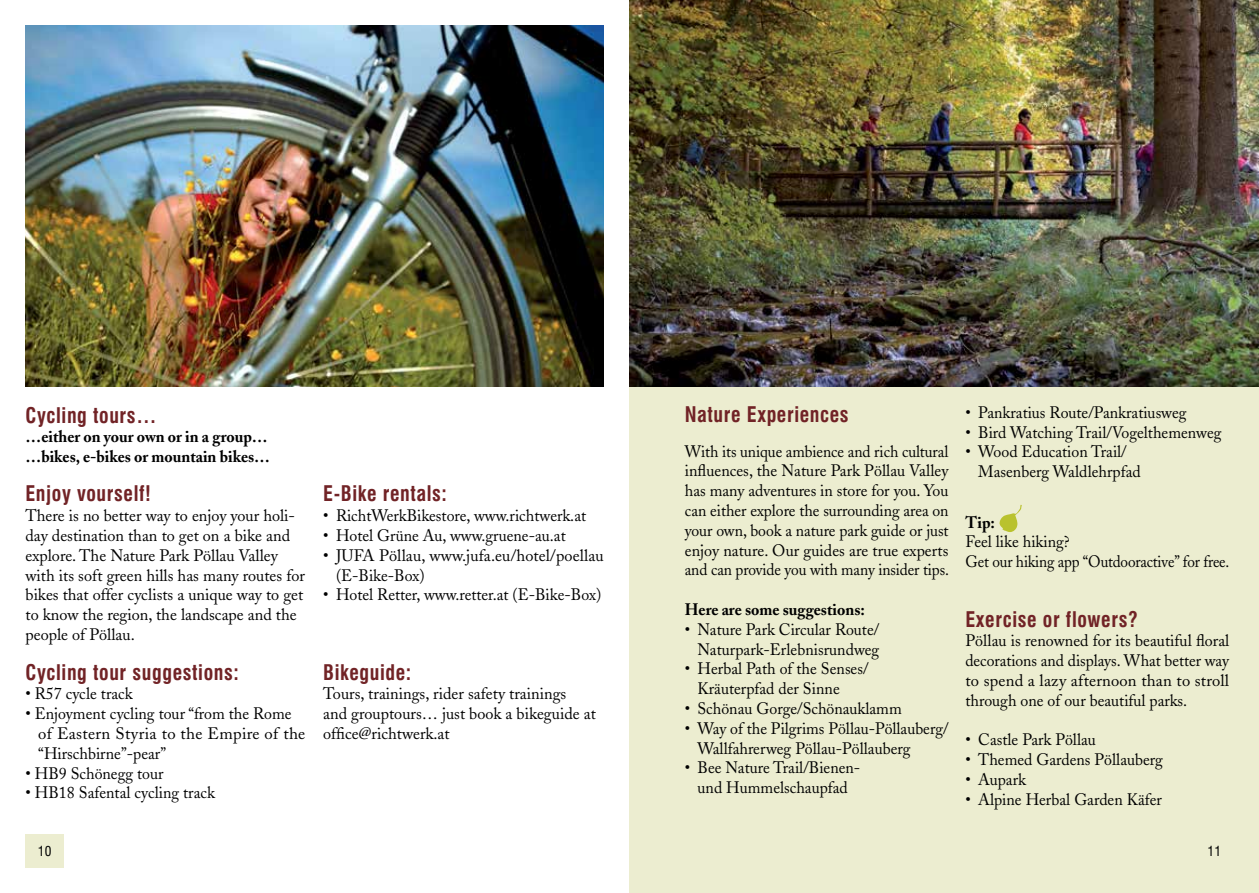
<style>
.page{position:relative;width:1259px;height:893px;background:#fff}
.page>*{position:absolute;margin:0;border:0;box-sizing:border-box;transform-origin:0 0}
.t1{font:700 condensed 21px "Swiss 721 BT";letter-spacing:.03em;color:#712326;scale:.95 1}
.t2{font:16.5px/19.8px "Adobe Caslon";color:#000;scale:.96 1}
.t3{font:16.5px/19.8px "Adobe Caslon";color:#000}
.t4{font:16.5px/19.8px "Adobe Caslon";color:#000;text-align:justify;scale:.94 1}
.t5{font:700 16.5px/19.8px "Adobe Caslon";color:#000;scale:.96 1}
.t6{font:condensed 13.5px "Swiss 721 BT";color:#000}
</style>
<div class="page">
<div style="left:629px;top:26px;width:630px;height:867px;background:#ecedd0"></div>
<img style="left:629px;top:0;width:630px;height:387px">
<svg style="left:999px;top:505px;width:23px;height:27px"></svg>
<img style="left:26px;top:26px;width:578px;height:361px">
<div style="left:26px;top:834px;width:38px;height:33px;background:#ecedd0"></div>
<p class="t1" style="left:26px;top:402px;width:139px">Cycling tours…</p>
<p class="t5" style="left:26px;top:427px;width:256px">…either on your own or in a group… …bikes, e-bikes or mountain bikes…</p>
<p class="t1" style="left:26px;top:481px;width:134px">Enjoy vourself!</p>
<p class="t3" style="left:26px;top:506px;width:281px">There is no better way to enjoy your holi&shy;day destination than to get on a bike and explore. The Nature Park Pöllau Valley with its soft green hills has many routes for bikes that offer cyclists a unique way to get to know the region, the landscape and the people of Pöllau.</p>
<p class="t1" style="left:26px;top:659px;width:226px">Cycling tour suggestions:</p>
<p class="t2" style="left:26px;top:684px;width:113px">• R57 cycle track</p>
<p class="t2" style="left:38px;top:704px;width:280px;text-indent:-13px">• Enjoyment cycling tour “from the Rome of Eastern Styria to the Empire of the “Hirschbirne”-pear”</p>
<p class="t2" style="left:26px;top:763px;width:145px">• HB9 Schönegg tour</p>
<p class="t2" style="left:26px;top:783px;width:199px">• HB18 Safental cycling track</p>
<p class="t1" style="left:323px;top:481px;width:132px">E-Bike rentals:</p>
<p class="t2" style="left:323px;top:506px;width:275px">• RichtWerkBikestore, www.richtwerk.at</p>
<p class="t2" style="left:323px;top:526px;width:254px">• Hotel Grüne Au, www.gruene-au.at</p>
<p class="t3" style="left:336px;top:545px;width:269px;text-indent:-13px">• JUFA Pöllau, www.jufa.eu/hotel/poellau (E-Bike-Box)</p>
<p class="t2" style="left:323px;top:585px;width:291px">• Hotel Retter, www.retter.at (E-Bike-Box)</p>
<p class="t1" style="left:323px;top:659px;width:94px">Bikeguide:</p>
<p class="t3" style="left:323px;top:684px;width:274px">Tours, trainings, rider safety trainings<br>and grouptours… just book a bikeguide at office@richtwerk.at</p>
<p class="t1" style="left:685px;top:402px;width:174px">Nature Experiences</p>
<p class="t4" style="left:685px;top:441px;width:283px">With its unique ambience and rich cultural influences, the Nature Park Pöllau Valley has many adventures in store for you. You can either explore the surrounding area on your own, book a nature park guide or just enjoy nature. Our guides are true experts and can provide you with many insider tips.</p>
<p class="t5" style="left:685px;top:600px;width:189px">Here are some suggestions:</p>
<p class="t2" style="left:685px;top:620px;width:204px;text-align:right">• Nature Park Circular Route/<br>Naturpark-Erlebnisrundweg</p>
<p class="t2" style="left:697px;top:659px;width:180px;text-indent:-13px">• Herbal Path of the Senses/<br>Kräuterpfad der Sinne</p>
<p class="t2" style="left:685px;top:699px;width:228px">• Schönau Gorge/Schönauklamm</p>
<p class="t2" style="left:697px;top:719px;width:263px;text-indent:-13px">• Way of the Pilgrims Pöllau-Pöllauberg/<br>Wallfahrerweg Pöllau-Pöllauberg</p>
<p class="t2" style="left:685px;top:758px;width:184px;text-align:center">• Bee Nature Trail/Bienen&shy;und Hummelschaupfad</p>
<p class="t2" style="left:965px;top:402px;width:232px">• Pankratius Route/Pankratiusweg</p>
<p class="t2" style="left:965px;top:422px;width:268px">• Bird Watching Trail/Vogelthemenweg</p>
<p class="t2" style="left:978px;top:442px;width:171px;text-indent:-13px">• Wood Education Trail/<br>Masenberg Waldlehrpfad</p>
<p class="t5" style="left:965px;top:512px;width:32px">Tip:</p>
<p class="t2" style="left:965px;top:532px;width:276px">Feel like hiking?<br>Get our hiking app “Outdooractive” for free.</p>
<p class="t1" style="left:965px;top:606px;width:183px">Exercise or flowers?</p>
<p class="t3" style="left:965px;top:631px;width:265px;text-align:justify">Pöllau is renowned for its beautiful floral decorations and displays. What better way to spend a lazy afternoon than to stroll through one of our beautiful parks.</p>
<p class="t2" style="left:965px;top:730px;width:137px">• Castle Park Pöllau</p>
<p class="t2" style="left:965px;top:750px;width:207px">• Themed Gardens Pöllauberg</p>
<p class="t2" style="left:965px;top:770px;width:64px">• Aupark</p>
<p class="t2" style="left:965px;top:789px;width:206px">• Alpine Herbal Garden Käfer</p>
<p class="t6" style="left:38px;top:843px;width:15px">10</p>
<p class="t6" style="left:1207px;top:843px;width:15px">11</p>
</div>
